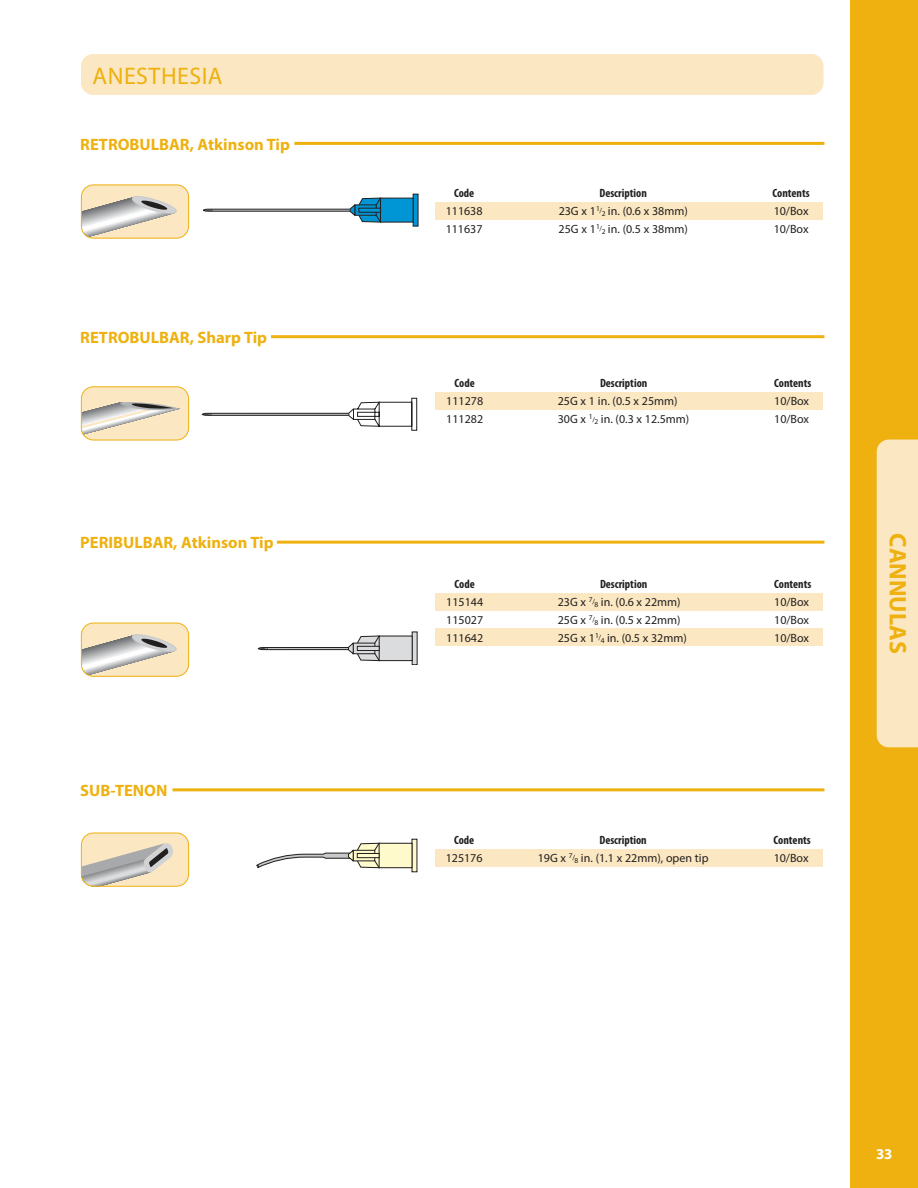
<style>
.page{position:relative;width:918px;height:1188px;background:#fff}
.page>*{position:absolute;margin:0;border:0;box-sizing:border-box;transform-origin:0 0}
.t1{font:24px "Myriad Pro";letter-spacing:.02em;color:#eeb110}
.t2{font:700 24px "Myriad Pro";color:#eeb110}
.t3{font:700 16.5px "Myriad Pro";color:#eeb110}
.t4{font:700 15px "Myriad Pro";color:#fff}
.t5{font:12px "Myriad Pro";color:#221f1f}
.t6{font:700 condensed 12px "Myriad Pro";color:#221f1f}
.s1{font-size:7.5px}
</style>
<div class="page">
<div style="left:850px;top:0;width:68px;height:1188px;background:#eeb110"></div>
<div style="left:877px;top:440px;width:41px;height:307px;background:#fbe7c1"></div>
<div style="left:436px;top:593px;width:387px;height:18px;background:#fbe7c1"></div>
<div style="left:436px;top:628px;width:387px;height:18px;background:#fbe7c1"></div>
<div style="left:436px;top:393px;width:387px;height:17px;background:#fbe7c1"></div>
<div style="left:436px;top:202px;width:387px;height:18px;background:#fbe7c1"></div>
<div style="left:436px;top:849px;width:387px;height:18px;background:#fbe7c1"></div>
<div style="left:81px;top:185px;width:108px;height:53px;background:#fbe7c1;border-radius:12px"></div>
<svg style="left:81px;top:196px;width:96px;height:41px"></svg>
<div style="left:81px;top:185px;width:108px;height:54px;border:1px solid #eeb110;border-radius:12px"></div>
<div style="left:81px;top:623px;width:108px;height:53px;background:#fbe7c1;border-radius:12px"></div>
<svg style="left:81px;top:634px;width:96px;height:41px"></svg>
<div style="left:81px;top:623px;width:108px;height:54px;border:1px solid #eeb110;border-radius:12px"></div>
<svg style="left:413px;top:194px;width:5px;height:32px"></svg>
<div style="left:380px;top:198px;width:33px;height:24px;background:#0096d6"></div>
<svg style="left:203px;top:198px;width:184px;height:24px"></svg>
<div style="left:81px;top:387px;width:108px;height:53px;background:#fbe7c1;border-radius:12px"></div>
<svg style="left:81px;top:402px;width:99px;height:38px"></svg>
<div style="left:81px;top:386px;width:108px;height:54px;border:1px solid #eeb110;border-radius:12px"></div>
<svg style="left:202px;top:398px;width:215px;height:33px"></svg>
<svg style="left:412px;top:632px;width:5px;height:33px"></svg>
<div style="left:379px;top:636px;width:33px;height:25px;background:#dbdcde;border:1px solid #221f1f"></div>
<svg style="left:258px;top:636px;width:127px;height:25px"></svg>
<svg style="left:412px;top:839px;width:5px;height:33px"></svg>
<div style="left:379px;top:843px;width:33px;height:25px;background:#fffacb;border:1px solid #221f1f"></div>
<svg style="left:256px;top:843px;width:129px;height:25px"></svg>
<div style="left:81px;top:833px;width:108px;height:53px;background:#fbe7c1;border-radius:12px"></div>
<svg style="left:81px;top:843px;width:92px;height:42px"></svg>
<div style="left:81px;top:833px;width:108px;height:54px;border:1px solid #eeb110;border-radius:12px"></div>
<div style="left:81px;top:54px;width:743px;height:41px;background:#fbe7c1;border-radius:12px"></div>
<hr style="left:294px;top:142px;width:530px;height:3px;background:#eeb110">
<hr style="left:271px;top:335px;width:553px;height:3px;background:#eeb110">
<hr style="left:172px;top:788px;width:652px;height:3px;background:#eeb110">
<hr style="left:277px;top:541px;width:547px;height:3px;background:#eeb110">
<h1 class="t1" style="left:93px;top:67px;width:132px">ANESTHESIA</h1>
<h2 class="t3" style="left:80px;top:137px;width:211px">RETROBULBAR, Atkinson Tip</h2>
<h2 class="t3" style="left:80px;top:331px;width:188px">RETROBULBAR, Sharp Tip</h2>
<h2 class="t3" style="left:80px;top:536px;width:195px">PERIBULBAR, Atkinson Tip</h2>
<h2 class="t3" style="left:80px;top:784px;width:89px">SUB-TENON</h2>
<p class="t6" style="left:454px;top:188px;width:22px">Code</p>
<p class="t6" style="left:600px;top:188px;width:49px">Description</p>
<p class="t6" style="left:773px;top:188px;width:39px">Contents</p>
<p class="t5" style="left:446px;top:206px;width:38px">111638</p>
<p class="t5" style="left:559px;top:206px;width:131px">23G x 1<sup>1</sup><span class="s1">/</span><sub>2</sub> in . (0 .6 x 38mm)</p>
<p class="t5" style="left:774px;top:206px;width:36px">10/Box</p>
<p class="t5" style="left:446px;top:224px;width:38px">111637</p>
<p class="t5" style="left:559px;top:224px;width:131px">25G x 1<sup>1</sup><span class="s1">/</span><sub>2</sub> in . (0 .5 x 38mm)</p>
<p class="t5" style="left:774px;top:224px;width:36px">10/Box</p>
<p class="t6" style="left:455px;top:379px;width:22px">Code</p>
<p class="t6" style="left:600px;top:379px;width:49px">Description</p>
<p class="t6" style="left:774px;top:379px;width:39px">Contents</p>
<p class="t5" style="left:446px;top:397px;width:38px">111278</p>
<p class="t5" style="left:558px;top:397px;width:121px">25G x 1 in . (0 .5 x 25mm)</p>
<p class="t5" style="left:774px;top:397px;width:36px">10/Box</p>
<p class="t5" style="left:446px;top:415px;width:38px">111282</p>
<p class="t5" style="left:558px;top:415px;width:133px">30G x <sup>1</sup><span class="s1">/</span><sub>2</sub> in . (0 .3 x 12 .5mm)</p>
<p class="t5" style="left:774px;top:415px;width:36px">10/Box</p>
<p class="t6" style="left:455px;top:579px;width:22px">Code</p>
<p class="t6" style="left:600px;top:579px;width:49px">Description</p>
<p class="t6" style="left:774px;top:579px;width:39px">Contents</p>
<p class="t5" style="left:446px;top:597px;width:38px">115144</p>
<p class="t5" style="left:558px;top:597px;width:124px">23G x <sup>7</sup><span class="s1">/</span><sub>8</sub> in . (0 .6 x 22mm)</p>
<p class="t5" style="left:774px;top:597px;width:36px">10/Box</p>
<p class="t5" style="left:446px;top:615px;width:38px">115027</p>
<p class="t5" style="left:558px;top:615px;width:124px">25G x <sup>7</sup><span class="s1">/</span><sub>8</sub> in . (0 .5 x 22mm)</p>
<p class="t5" style="left:774px;top:615px;width:36px">10/Box</p>
<p class="t5" style="left:446px;top:633px;width:38px">111642</p>
<p class="t5" style="left:558px;top:633px;width:131px">25G x 1<sup>1</sup><span class="s1">/</span><sub>4</sub> in . (0 .5 x 32mm)</p>
<p class="t5" style="left:774px;top:633px;width:36px">10/Box</p>
<p class="t6" style="left:454px;top:835px;width:22px">Code</p>
<p class="t6" style="left:599px;top:835px;width:49px">Description</p>
<p class="t6" style="left:774px;top:835px;width:39px">Contents</p>
<p class="t5" style="left:446px;top:853px;width:38px">125176</p>
<p class="t5" style="left:538px;top:853px;width:172px">19G x <sup>7</sup><span class="s1">/</span><sub>8</sub> in . (1 .1 x 22mm), open tip</p>
<p class="t5" style="left:774px;top:853px;width:36px">10/Box</p>
<h1 class="t2" style="left:908px;top:533px;width:122px;rotate:90deg">CANNULAS</h1>
<p class="t4" style="left:876px;top:1148px;width:18px">33</p>
<p class="t4" style="left:884px;top:1148px;width:10px">5</p>
</div>
